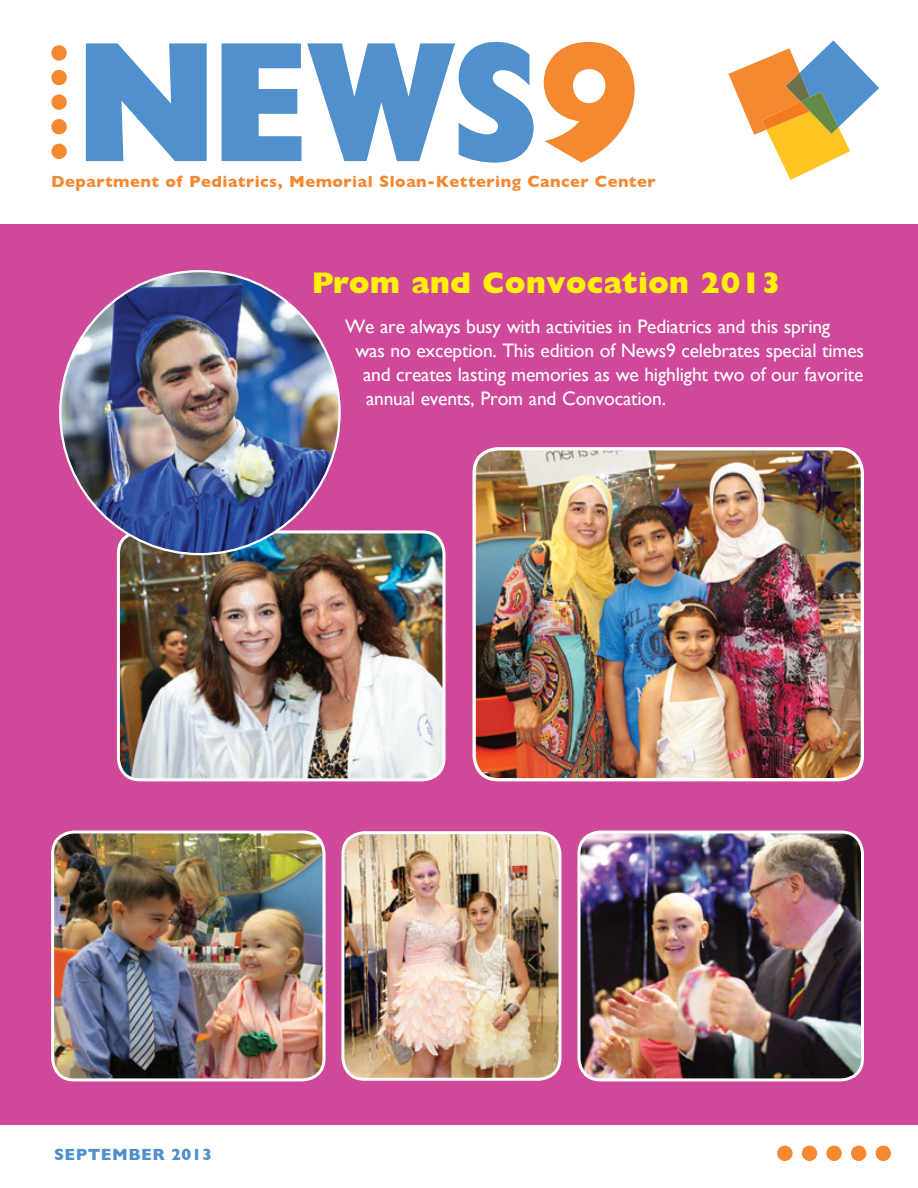
<style>
.page{position:relative;width:918px;height:1188px;background:#fff}
.page>*{position:absolute;margin:0;border:0;box-sizing:border-box;transform-origin:0 0}
.t1{font:800 172.5px "Gill Sans";letter-spacing:-.035em;color:#5090cc;scale:.9 1}
.t2{font:800 30px "Gill Sans";color:#fff101}
.body{font:19.5px "Gill Sans";letter-spacing:-.01em;color:#fff}
.t3{font:700 16.5px "Gill Sans";letter-spacing:.03em;color:#f58932}
.t4{font:700 16.5px "Gill Sans";letter-spacing:.03em;color:#5090cc}
.s1{color:#f58932}
</style>
<div class="page">
<div style="left:0;top:225px;width:918px;height:900px;background:#d0489a"></div>
<div style="left:51px;top:144px;width:16px;height:15px;background:#f58932;border-radius:50%"></div>
<div style="left:51px;top:119px;width:16px;height:15px;background:#f58932;border-radius:50%"></div>
<div style="left:51px;top:94px;width:16px;height:16px;background:#f58932;border-radius:50%"></div>
<div style="left:51px;top:70px;width:16px;height:15px;background:#f58932;border-radius:50%"></div>
<div style="left:51px;top:45px;width:16px;height:16px;background:#f58932;border-radius:50%"></div>
<div style="left:777px;top:1146px;width:16px;height:15px;background:#f58932;border-radius:50%"></div>
<div style="left:802px;top:1146px;width:15px;height:15px;background:#f58932;border-radius:50%"></div>
<div style="left:826px;top:1146px;width:16px;height:15px;background:#f58932;border-radius:50%"></div>
<div style="left:851px;top:1146px;width:15px;height:15px;background:#f58932;border-radius:50%"></div>
<div style="left:876px;top:1146px;width:15px;height:15px;background:#f58932;border-radius:50%"></div>
<svg style="left:728px;top:40px;width:151px;height:140px"></svg>
<img style="left:474px;top:451px;width:388px;height:329px">
<div style="left:473px;top:447px;width:391px;height:334px;border:3px solid #fff;border-radius:24px"></div>
<img style="left:579px;top:832px;width:283px;height:248px">
<div style="left:577px;top:831px;width:287px;height:250px;border:3px solid #fff;border-radius:22px"></div>
<img style="left:53px;top:832px;width:271px;height:248px">
<div style="left:51px;top:831px;width:275px;height:250px;border:3px solid #fff;border-radius:22px"></div>
<img style="left:345px;top:833px;width:215px;height:246px">
<div style="left:341px;top:831px;width:220px;height:250px;border:3px solid #fff;border-radius:22px"></div>
<img style="left:118px;top:532px;width:326px;height:248px">
<div style="left:117px;top:530px;width:328px;height:251px;border:3px solid #fff;border-radius:22px"></div>
<img style="left:60px;top:271px;width:280px;height:283px">
<p class="t1" style="left:74px;top:2px;width:631px">NEWS<span class="s1">9</span></p>
<p class="t3" style="left:51px;top:172px;width:606px">Department of Pediatrics, Memorial Sloan-Kettering Cancer Center</p>
<p class="t2" style="left:312px;top:265px;width:471px">Prom and Convocation 2013</p>
<p class="body" style="left:345px;top:315px;width:487px">We are always busy with activities in Pediatrics and this spring</p>
<p class="body" style="left:356px;top:339px;width:510px">was no exception. This edition of News9 celebrates special times</p>
<p class="body" style="left:363px;top:363px;width:502px">and creates lasting memories as we highlight two of our favorite</p>
<p class="body" style="left:366px;top:387px;width:301px">annual events, Prom and Convocation.</p>
<p class="t4" style="left:54px;top:1145px;width:159px">SEPTEMBER 2013</p>
</div>
